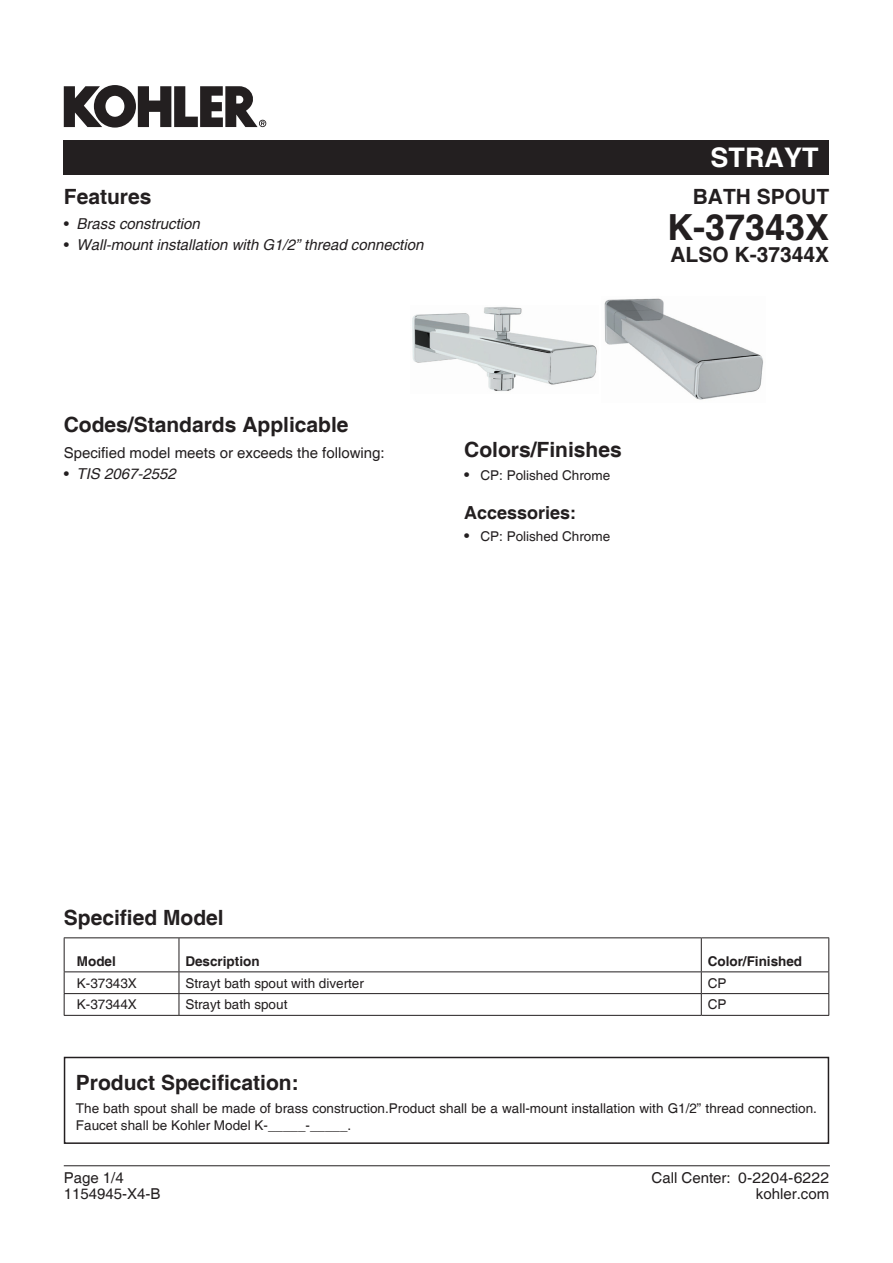
<style>
.page{position:relative;width:893px;height:1263px;background:#fff}
.page>*{position:absolute;margin:0;border:0;box-sizing:border-box;transform-origin:0 0}
._1{font:700 36px "Helvetica";color:#231f20}
.t1{font:700 27px "Helvetica";color:#fff}
._2{font:700 21px "Helvetica";color:#231f20}
._1-2{font:700 21px "Helvetica";color:#231f20}
._2-2{font:700 18px "Helvetica";color:#231f20}
.hevel10{font:15px "Helvetica";color:#231f20}
.hevel10-2{font:italic 15px "Helvetica";color:#231f20}
.hevel10-3{font:13.5px/16.5px "Helvetica";color:#231f20}
.t2{font:700 13.5px "Helvetica";color:#231f20}
.s1{font-style:normal}
.s2{font-size:15px}
</style>
<div class="page">
<hr style="left:64px;top:1165px;width:766px;height:1px;background:#231f20">
<div style="left:64px;top:140px;width:765px;height:34px;background:#231f20"></div>
<svg style="left:64px;top:85px;width:202px;height:43px"></svg>
<div style="left:64px;top:1057px;width:765px;height:87px;border:2px solid #231f20"></div>
<hr style="left:64px;top:938px;width:1px;height:33px;background:#231f20">
<hr style="left:64px;top:937px;width:115px;height:1px;background:#231f20">
<hr style="left:64px;top:971px;width:115px;height:1px;background:#231f20">
<hr style="left:179px;top:938px;width:1px;height:33px;background:#231f20">
<hr style="left:179px;top:937px;width:522px;height:1px;background:#231f20">
<hr style="left:179px;top:971px;width:522px;height:1px;background:#231f20">
<hr style="left:701px;top:938px;width:1px;height:33px;background:#231f20">
<hr style="left:828px;top:938px;width:1px;height:33px;background:#231f20">
<hr style="left:701px;top:937px;width:128px;height:1px;background:#231f20">
<hr style="left:701px;top:971px;width:128px;height:1px;background:#231f20">
<svg style="left:64px;top:972px;width:1px;height:43px"></svg>
<hr style="left:64px;top:993px;width:115px;height:1px;background:#231f20">
<hr style="left:64px;top:1015px;width:115px;height:1px;background:#231f20">
<svg style="left:179px;top:972px;width:1px;height:43px"></svg>
<hr style="left:179px;top:993px;width:522px;height:1px;background:#231f20">
<hr style="left:179px;top:1015px;width:522px;height:1px;background:#231f20">
<svg style="left:701px;top:972px;width:1px;height:43px"></svg>
<svg style="left:828px;top:972px;width:1px;height:43px"></svg>
<hr style="left:701px;top:993px;width:128px;height:1px;background:#231f20">
<hr style="left:701px;top:1015px;width:128px;height:1px;background:#231f20">
<img style="left:412px;top:306px;width:185px;height:85px">
<img style="left:604px;top:298px;width:159px;height:102px">
<p class="_2" style="left:64px;top:184px;width:89px">Features</p>
<p class="hevel10-2" style="left:64px;top:215px;width:138px"><span class="s1">•</span> Brass construction</p>
<p class="hevel10-2" style="left:64px;top:236px;width:361px"><span class="s1">•</span> Wall-mount installation with G1/2” thread connection</p>
<p class="t1" style="left:711px;top:141px;width:109px">STRAYT</p>
<p class="_1-2" style="left:693px;top:184px;width:138px">BATH SPOUT</p>
<p class="_1" style="left:667px;top:205px;width:164px">K-37343X</p>
<p class="_1-2" style="left:670px;top:242px;width:160px">ALSO K-37344X</p>
<p class="_2" style="left:64px;top:412px;width:286px">Codes/Standards Applicable</p>
<p class="hevel10" style="left:64px;top:444px;width:322px">Specified model meets or exceeds the following:</p>
<p class="hevel10-2" style="left:64px;top:465px;width:113px"><span class="s1">•</span> TIS 2067-2552</p>
<p class="_2" style="left:464px;top:437px;width:159px">Colors/Finishes</p>
<p class="hevel10-3" style="left:464px;top:467px;width:147px"><span class="s2">•</span> CP: Polished Chrome</p>
<p class="_2-2" style="left:464px;top:502px;width:114px">Accessories:</p>
<p class="hevel10-3" style="left:464px;top:529px;width:147px"><span class="s2">•</span> CP: Polished Chrome</p>
<p class="_2" style="left:64px;top:905px;width:161px">Specified Model</p>
<p class="t2" style="left:77px;top:952px;width:41px">Model</p>
<p class="t2" style="left:185px;top:952px;width:76px">Description</p>
<p class="t2" style="left:708px;top:952px;width:96px">Color/Finished</p>
<p class="hevel10-3" style="left:77px;top:975px;width:62px">K-37343X</p>
<p class="hevel10-3" style="left:185px;top:975px;width:180px">Strayt bath spout with diverter</p>
<p class="hevel10-3" style="left:708px;top:975px;width:20px">CP</p>
<p class="hevel10-3" style="left:77px;top:997px;width:62px">K-37344X</p>
<p class="hevel10-3" style="left:185px;top:997px;width:104px">Strayt bath spout</p>
<p class="hevel10-3" style="left:708px;top:997px;width:20px">CP</p>
<p class="_2" style="left:76px;top:1070px;width:224px">Product Specification:</p>
<p class="hevel10-3" style="left:76px;top:1100px;width:743px">The bath spout shall be made of brass construction.Product shall be a wall-mount installation with G1/2” thread connection.<br>Faucet shall be Kohler Model K-_____-_____.</p>
<p class="hevel10" style="left:64px;top:1169px;width:62px">Page 1/4</p>
<p class="hevel10" style="left:64px;top:1185px;width:98px">1154945-X4-B</p>
<p class="hevel10" style="left:652px;top:1169px;width:179px">Call Center: 0-2204-6222</p>
<p class="hevel10" style="left:756px;top:1185px;width:75px">kohler.com</p>
</div>
